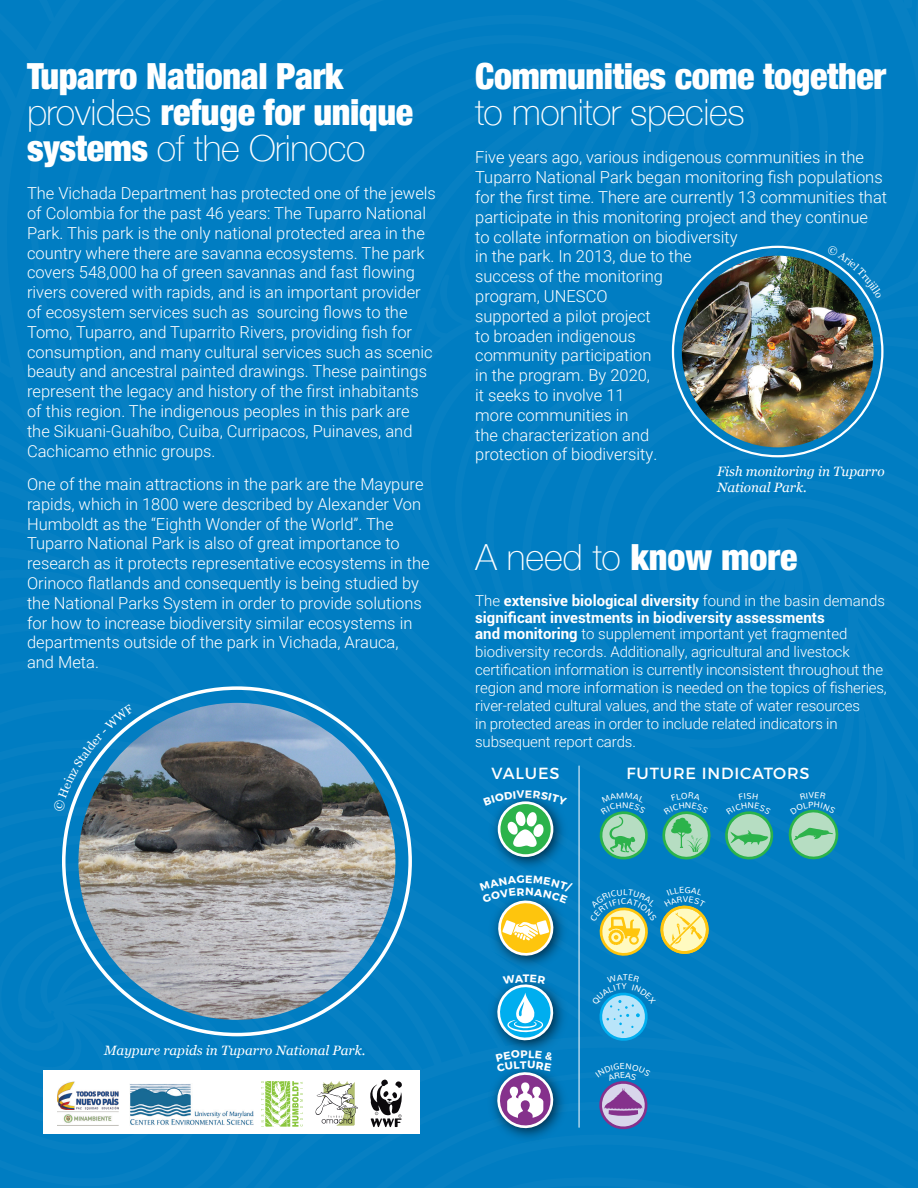
<style>
.page{position:relative;width:918px;height:1188px;background:#007dc2}
.page>*{position:absolute;margin:0;border:0;box-sizing:border-box;transform-origin:0 0}
.t1{font:900 condensed 36px/36px "Helvetica Neue";letter-spacing:-.01em;color:#fff}
.Heading_1{font:300 16.5px/19.8px "Roboto";color:#fff}
.t2{font:16.2px "Montserrat";letter-spacing:.05em;color:#fff}
.Heading_1-2{font:300 15px/18px "Roboto";letter-spacing:-.01em;color:#fff}
.Heading_1-3{font:700 15px/16.5px "Roboto";color:#fff}
.Heading_1-4{font:italic 13.5px/16.2px "Georgia";color:#fff}
.t3{font:700 10.8px "Montserrat";color:#fff}
.t4{font:8.55px "Nunito";color:#fff}
.s1{font-weight:100;font-stretch:normal}
.s2{font-weight:300}
</style>
<div class="page">
<div style="left:43px;top:1070px;width:376px;height:64px;background:#fff"></div>
<img style="left:57px;top:1082px;width:61px;height:28px">
<svg style="left:261px;top:1081px;width:42px;height:46px"></svg>
<svg style="left:370px;top:1079px;width:32px;height:48px"></svg>
<img style="left:63px;top:1112px;width:55px;height:11px">
<svg style="left:315px;top:1081px;width:43px;height:45px"></svg>
<img style="left:129px;top:1084px;width:124px;height:41px">
<img style="left:78px;top:703px;width:317px;height:317px;border-radius:159px">
<img style="left:485px;top:958px;width:87px;height:13px">
<img style="left:484px;top:788px;width:88px;height:87px">
<svg style="left:499px;top:803px;width:53px;height:53px"></svg>
<div style="left:498px;top:801px;width:55px;height:56px;border:3px solid #fff;border-radius:50%"></div>
<svg style="left:508px;top:811px;width:36px;height:36px"></svg>
<hr style="left:579px;top:766px;width:1px;height:361px;background:#fff">
<img style="left:484px;top:971px;width:88px;height:173px">
<img style="left:682px;top:256px;width:192px;height:191px;border-radius:96px">
<svg style="left:480px;top:875px;width:93px;height:83px;background:#5096a1"></svg>
<svg style="left:590px;top:887px;width:122px;height:70px;background:#6ea9a2"></svg>
<svg style="left:483px;top:790px;width:84px;height:15px"></svg>
<svg style="left:596px;top:792px;width:55px;height:69px;background:#40a3ad"></svg>
<svg style="left:661px;top:792px;width:51px;height:69px;background:#43a6aa"></svg>
<svg style="left:491px;top:1050px;width:68px;height:81px"></svg>
<svg style="left:595px;top:1063px;width:56px;height:68px;background:#5380be"></svg>
<svg style="left:720px;top:792px;width:123px;height:69px;background:#3da1b0"></svg>
<svg style="left:495px;top:975px;width:61px;height:68px;background:#36a4d5"></svg>
<svg style="left:592px;top:974px;width:64px;height:72px;background:#38a1d7"></svg>
<svg style="left:53px;top:704px;width:81px;height:108px;background:#237eb0"></svg>
<svg style="left:827px;top:245px;width:54px;height:54px;background:#1374a5"></svg>
<p class="t1" style="left:27px;top:56px;width:388px">Tuparro National Park <span class="s1">provides</span> refuge for unique systems <span class="s1">of the Orinoco</span></p>
<p class="Heading_1" style="left:27px;top:183px;width:410px">The Vichada Department has protected one of the jewels of Colombia for the past 46 years: The Tuparro National Park. This park is the only national protected area in the country where there are savanna ecosystems. The park covers 548,000 ha of green savannas and fast flowing rivers covered with rapids, and is an important provider of ecosystem services such as sourcing flows to the Tomo, Tuparro, and Tuparrito Rivers, providing fish for consumption, and many cultural services such as scenic beauty and ancestral painted drawings. These paintings represent the legacy and history of the first inhabitants of this region. The indigenous peoples in this park are the Sikuani-Guahíbo, Cuiba, Curripacos, Puinaves, and Cachicamo ethnic groups.</p>
<p class="Heading_1" style="left:27px;top:474px;width:404px">One of the main attractions in the park are the Maypure rapids, which in 1800 were described by Alexander Von Humboldt as the “Eighth Wonder of the World”. The Tuparro National Park is also of great importance to research as it protects representative ecosystems in the Orinoco flatlands and consequently is being studied by the National Parks System in order to provide solutions for how to increase biodiversity similar ecosystems in departments outside of the park in Vichada, Arauca,<br>and Meta.</p>
<p class="t1" style="left:475px;top:56px;width:412px">Communities come together <span class="s1">to monitor species</span></p>
<p class="Heading_1" style="left:475px;top:147px;width:413px">Five years ago, various indigenous communities in the Tuparro National Park began monitoring fish populations for the first time. There are currently 13 communities that participate in this monitoring project and they continue<br>to collate information on biodiversity<br>in the park. In 2013, due to the<br>success of the monitoring<br>program, UNESCO<br>supported a pilot project<br>to broaden indigenous<br>community participation<br>in the program. By 2020,<br>it seeks to involve 11<br>more communities in<br>the characterization and<br>protection of biodiversity.</p>
<p class="Heading_1-4" style="left:717px;top:463px;width:169px">Fish monitoring in Tuparro<br>National Park.</p>
<p class="t1" style="left:475px;top:537px;width:324px"><span class="s1">A need to</span> know more</p>
<p class="Heading_1-3" style="left:475px;top:592px;width:411px"><span class="s2">The</span> extensive biological diversity <span class="s2">found in the basin demands </span>significant investments in biodiversity assessments<br>and monitoring <span class="s2">to supplement important yet fragmented</span></p>
<p class="Heading_1-2" style="left:475px;top:642px;width:413px">biodiversity records. Additionally, agricultural and livestock certification information is currently inconsistent throughout the region and more information is needed on the topics of fisheries, river-related cultural values, and the state of water resources<br>in protected areas in order to include related indicators in subsequent report cards.</p>
<p class="t2" style="left:492px;top:763px;width:69px">VALUES</p>
<p class="t2" style="left:627px;top:763px;width:185px">FUTURE INDICATORS</p>
<p class="Heading_1-4" style="left:104px;top:1042px;width:263px">Maypure rapids in Tuparro National Park.</p>
<p class="t3" style="left:523px;top:972px;width:8px">T</p>
<p class="t4" style="left:621px;top:894px;width:7px">C</p>
<p class="t4" style="left:621px;top:979px;width:7px">Y</p>
</div>
